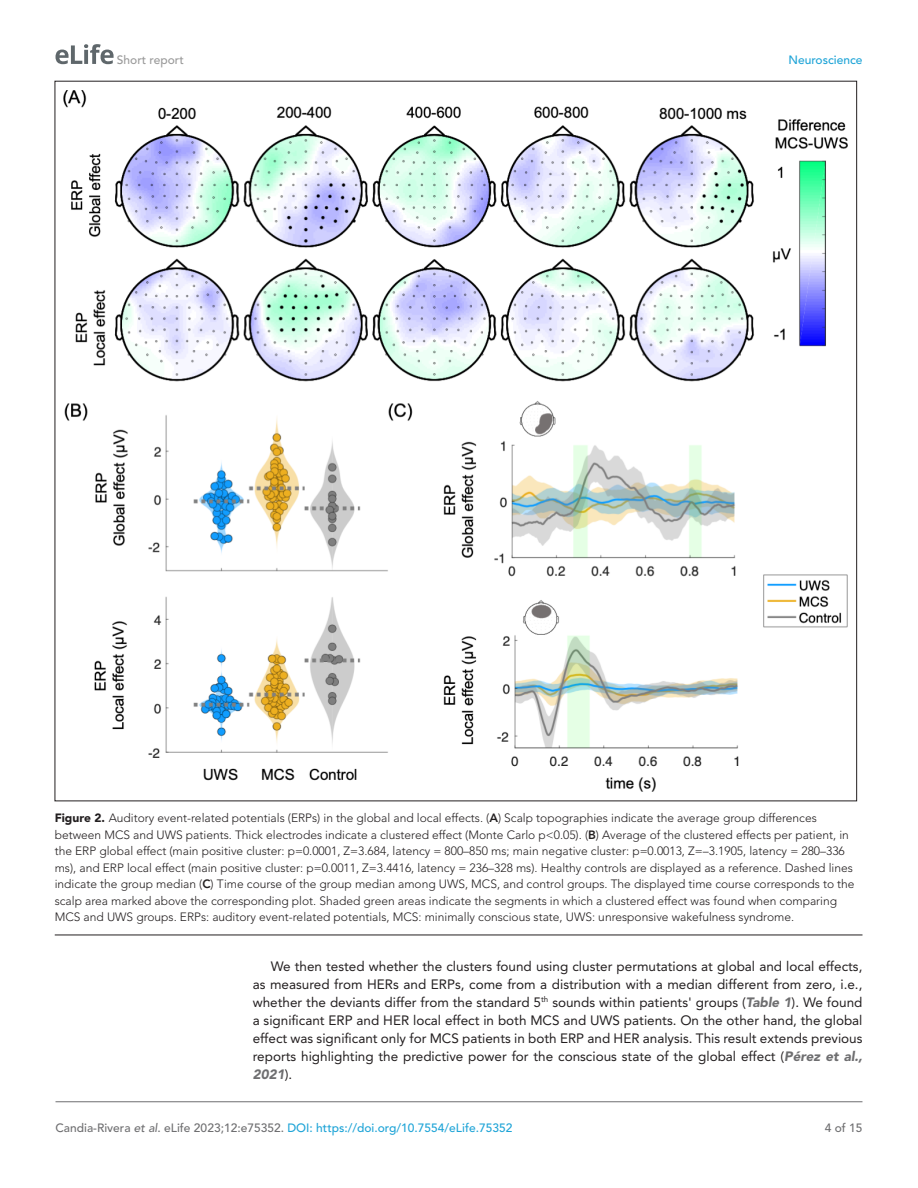
<style>
.page{position:relative;width:918px;height:1188px;background:#fff}
.page>*{position:absolute;margin:0;border:0;box-sizing:border-box;transform-origin:0 0}
.t1{font:13.5px/18px "Avenir LT Std";color:#231f20;text-align:justify}
.t2{font:300 12px/16.5px "Avenir LT Std";color:#231f20}
.t3{font:500 12px "Avenir LT Std";color:#1ea4d7}
.t4{font:500 12px "Avenir LT Std";color:#9a9a9a}
.t5{font:500 12px "Avenir LT Std";color:#6e6e70}
.s1{font-weight:900}
.s2{font-weight:800}
.s3{font-weight:900;font-style:italic;color:#6e6e70}
.s4{color:#6e6e70}
.s5{font-style:italic;color:#6e6e70}
</style>
<div class="page">
<svg style="left:56px;top:44px;width:58px;height:20px"></svg>
<hr style="left:56px;top:1101px;width:806px;height:1px;background:#6e6e70">
<hr style="left:55px;top:935px;width:807px;height:1px;background:#231f20">
<img style="left:64px;top:90px;width:784px;height:702px">
<p class="t4" style="left:117px;top:53px;width:68px">Short report</p>
<p class="t3" style="left:788px;top:53px;width:76px">Neuroscience</p>
<p class="t2" style="left:55px;top:810px;width:801px"><span class="s1">Figure 2.</span> Auditory event-related potentials (ERPs) in the global and local effects. (<span class="s2">A</span>) Scalp topographies indicate the average group differences between MCS and UWS patients. Thick electrodes indicate a clustered effect (Monte Carlo p&lt;0.05). (<span class="s2">B</span>) Average of the clustered effects per patient, in the ERP global effect (main positive cluster: p=0.0001, Z=3.684, latency = 800–850 ms; main negative cluster: p=0.0013, Z=–3.1905, latency = 280–336 ms), and ERP local effect (main positive cluster: p=0.0011, Z=3.4416, latency = 236–328 ms). Healthy controls are displayed as a reference. Dashed lines indicate the group median (<span class="s2">C</span>) Time course of the group median among UWS, MCS, and control groups. The displayed time course corresponds to the scalp area marked above the corresponding plot. Shaded green areas indicate the segments in which a clustered effect was found when comparing MCS and UWS groups. ERPs: auditory event-related potentials, MCS: minimally conscious state, UWS: unresponsive wakefulness syndrome.</p>
<p class="t1" style="left:253px;top:958px;width:611px;text-indent:18px">We then tested whether the clusters found using cluster permutations at global and local effects, as measured from HERs and ERPs, come from a distribution with a median different from zero, i.e., whether the deviants differ from the standard 5<sup>th</sup> sounds within patients' groups (<span class="s3">Table 1</span>). We found a significant ERP and HER local effect in both MCS and UWS patients. On the other hand, the global effect was significant only for MCS patients in both ERP and HER analysis. This result extends previous reports highlighting the predictive power for the conscious state of the global effect (<span class="s3">Pérez et al., 2021</span>).</p>
<p class="t3" style="left:56px;top:1121px;width:458px"><span class="s4">Candia-Rivera</span> <span class="s5">et al</span><span class="s4">. eLife 2023;12:e75352.</span> DOI: https://doi.org/10.7554/eLife.75352</p>
<p class="t5" style="left:825px;top:1121px;width:39px">4 of 15</p>
</div>
